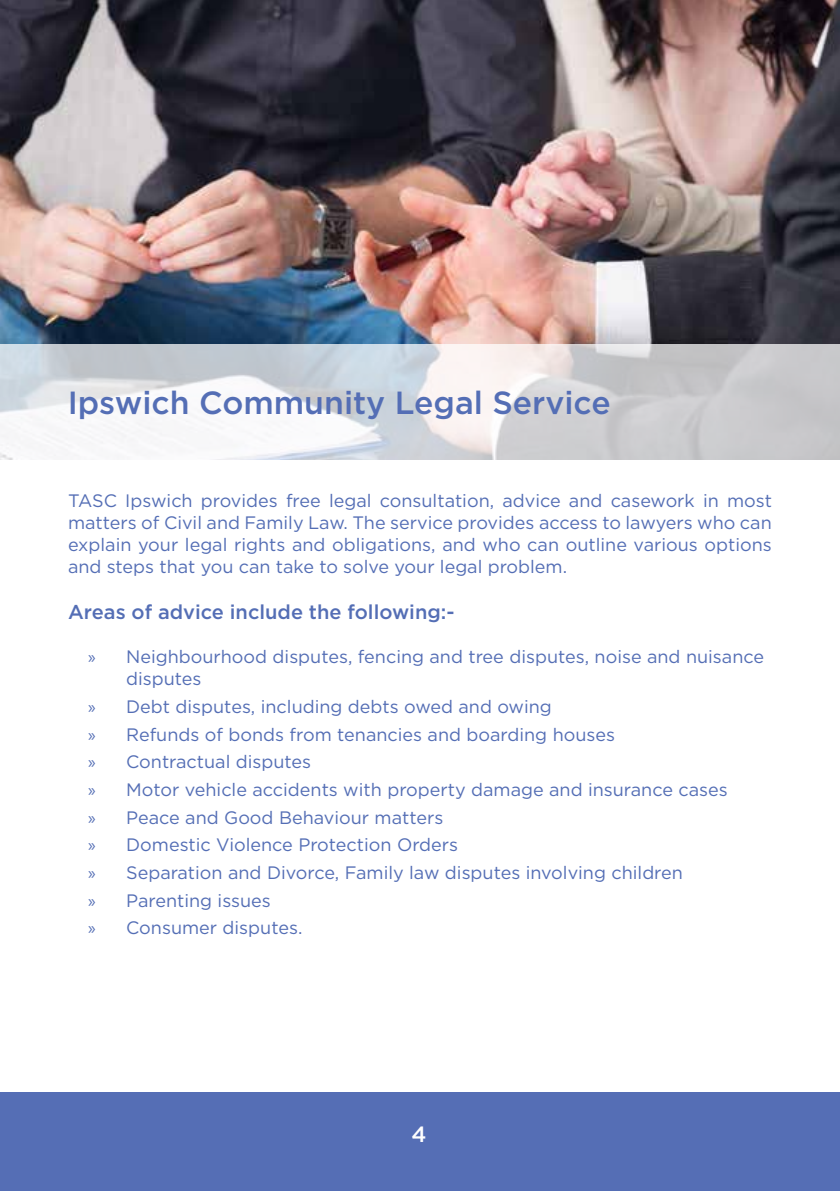
<style>
.page{position:relative;width:840px;height:1191px;background:#fff}
.page>*{position:absolute;margin:0;border:0;box-sizing:border-box;transform-origin:0 0}
.t1{font:500 32px "Gotham";color:#546eb5}
.t2{font:500 22px "Gotham";color:#fff}
.t3{font:500 20px "Gotham";color:#546eb5}
.t4{font:18px/27.6px "Gotham";color:#546eb5}
.s1{font-family:"Myriad Pro"}
</style>
<div class="page">
<img style="left:0;top:0;width:839px;height:344px">
<div style="left:0;top:1092px;width:839px;height:99px;background:#556eb5"></div>
<svg style="left:0;top:344px;width:839px;height:116px"></svg>
<h1 class="t1" style="left:68px;top:384px;width:544px">Ipswich Community Legal Service</h1>
<p class="t4" style="left:68px;top:489px;width:705px;line-height:22px;text-align:justify">TASC Ipswich provides free legal consultation, advice and casework in most matters of Civil and Family Law. The service provides access to lawyers who can explain your legal rights and obligations, and who can outline various options and steps that you can take to solve your legal problem.</p>
<p class="t3" style="left:68px;top:601px;width:388px">Areas of advice include the following:-</p>
<p class="t4" style="left:126px;top:645px;width:639px;line-height:22px;text-indent:-38px"><span class="s1">»</span> Neighbourhood disputes, fencing and tree disputes, noise and nuisance disputes</p>
<p class="t4" style="left:88px;top:692px;width:640px"><span class="s1">»</span> Debt disputes, including debts owed and owing<br><span class="s1">»</span> Refunds of bonds from tenancies and boarding houses<br><span class="s1">»</span> Contractual disputes<br><span class="s1">»</span> Motor vehicle accidents with property damage and insurance cases <span class="s1">»</span> Peace and Good Behaviour matters<br><span class="s1">»</span> Domestic Violence Protection Orders<br><span class="s1">»</span> Separation and Divorce, Family law disputes involving children<br><span class="s1">»</span> Parenting issues<br><span class="s1">»</span> Consumer disputes.</p>
<p class="t2" style="left:411px;top:1121px;width:16px">4</p>
</div>
